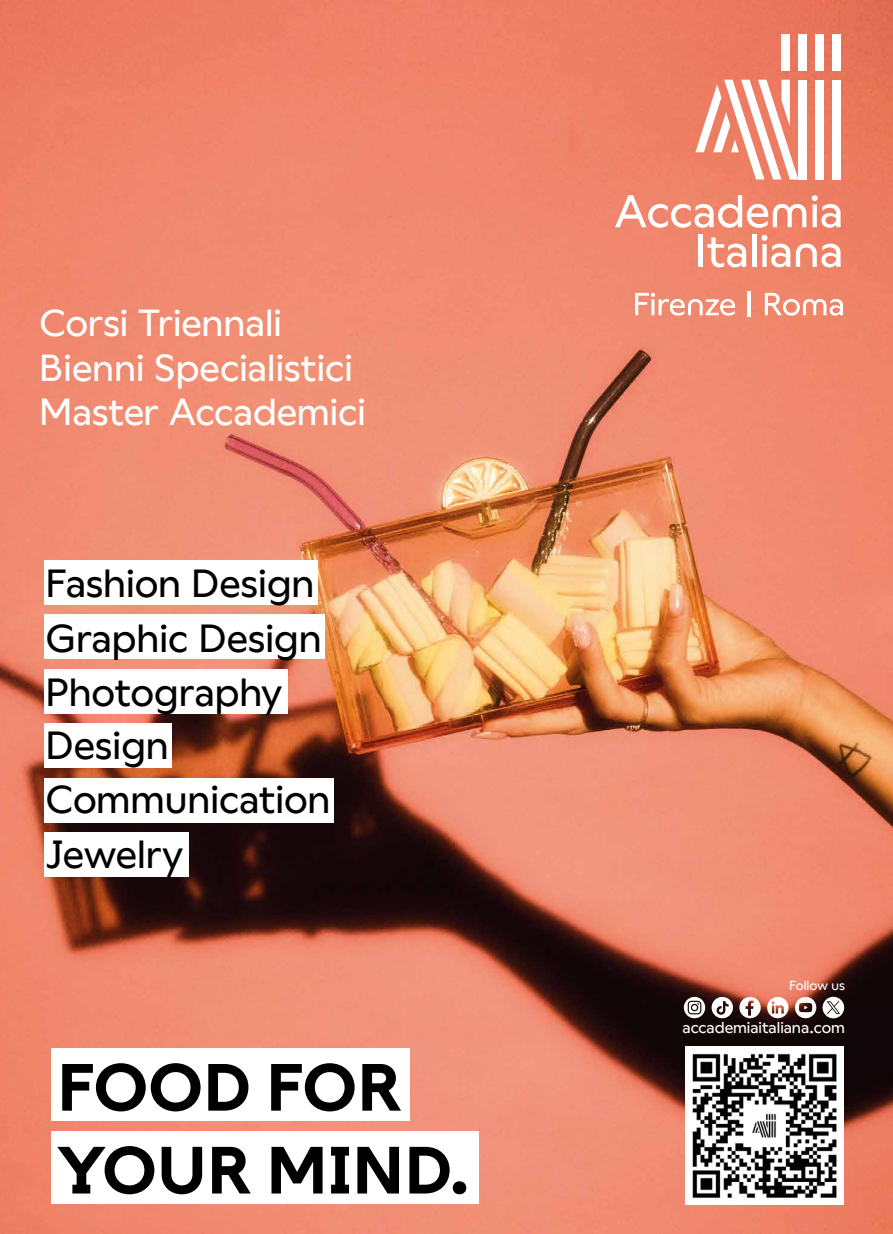
<style>
.page{position:relative;width:893px;height:1234px;background:#fff}
.page>*{position:absolute;margin:0;border:0;box-sizing:border-box;transform-origin:0 0}
.t1{font:600 66.3px/82.8px "Wallop";color:#000}
.t2{font:500 39px/54.2px "Wallop";color:#000}
.t3{font:500 37.5px/44.4px "Wallop";color:#fff}
.t4{font:500 15.75px "Wallop";color:#fff}
.t5{font:500 13.05px "Wallop";letter-spacing:-.01em;color:#fff}
</style>
<div class="page">
<img style="left:0;top:0;width:893px;height:1233px">
<div style="left:51px;top:1048px;width:358px;height:72px;background:#fff"></div>
<div style="left:51px;top:1131px;width:427px;height:72px;background:#fff"></div>
<div style="left:44px;top:560px;width:273px;height:44px;background:#fff"></div>
<div style="left:44px;top:614px;width:281px;height:44px;background:#fff"></div>
<div style="left:44px;top:669px;width:244px;height:44px;background:#fff"></div>
<div style="left:44px;top:723px;width:128px;height:44px;background:#fff"></div>
<div style="left:44px;top:777px;width:290px;height:45px;background:#fff"></div>
<div style="left:44px;top:832px;width:144px;height:44px;background:#fff"></div>
<img style="left:686px;top:1046px;width:157px;height:157px">
<svg style="left:615px;top:195px;width:191px;height:33px"></svg>
<svg style="left:812px;top:195px;width:28px;height:33px"></svg>
<div style="left:698px;top:235px;width:5px;height:32px;background:#fff"></div>
<svg style="left:707px;top:237px;width:39px;height:30px"></svg>
<hr style="left:752px;top:235px;width:4px;height:32px;background:#fff">
<svg style="left:761px;top:235px;width:29px;height:32px"></svg>
<svg style="left:796px;top:243px;width:44px;height:24px"></svg>
<div style="left:832px;top:80px;width:8px;height:99px;background:#fff"></div>
<div style="left:815px;top:80px;width:9px;height:99px;background:#fff"></div>
<div style="left:798px;top:80px;width:9px;height:99px;background:#fff"></div>
<svg style="left:695px;top:80px;width:103px;height:99px"></svg>
<div style="left:781px;top:34px;width:9px;height:37px;background:#fff"></div>
<div style="left:798px;top:34px;width:9px;height:37px;background:#fff"></div>
<div style="left:815px;top:34px;width:9px;height:37px;background:#fff"></div>
<div style="left:832px;top:34px;width:8px;height:37px;background:#fff"></div>
<svg style="left:635px;top:293px;width:100px;height:22px"></svg>
<hr style="left:748px;top:291px;width:3px;height:26px;background:#fff">
<svg style="left:765px;top:293px;width:78px;height:22px"></svg>
<svg style="left:739px;top:996px;width:22px;height:21px"></svg>
<svg style="left:684px;top:996px;width:21px;height:21px"></svg>
<svg style="left:712px;top:996px;width:21px;height:21px"></svg>
<svg style="left:767px;top:996px;width:21px;height:21px"></svg>
<svg style="left:795px;top:996px;width:21px;height:21px"></svg>
<svg style="left:822px;top:996px;width:22px;height:22px"></svg>
<p class="t3" style="left:39px;top:298px;width:328px">Corsi Triennali<br>Bienni Specialistici<br>Master Accademici</p>
<p class="t2" style="left:46px;top:553px;width:286px">Fashion Design<br>Graphic Design<br>Photography<br>Design<br>Communication<br>Jewelry</p>
<h1 class="t1" style="left:57px;top:1042px;width:413px">FOOD FOR<br>YOUR MIND.</h1>
<p class="t5" style="left:789px;top:974px;width:57px">Follow us</p>
<p class="t4" style="left:682px;top:1015px;width:164px">accademiaitaliana.com</p>
</div>
